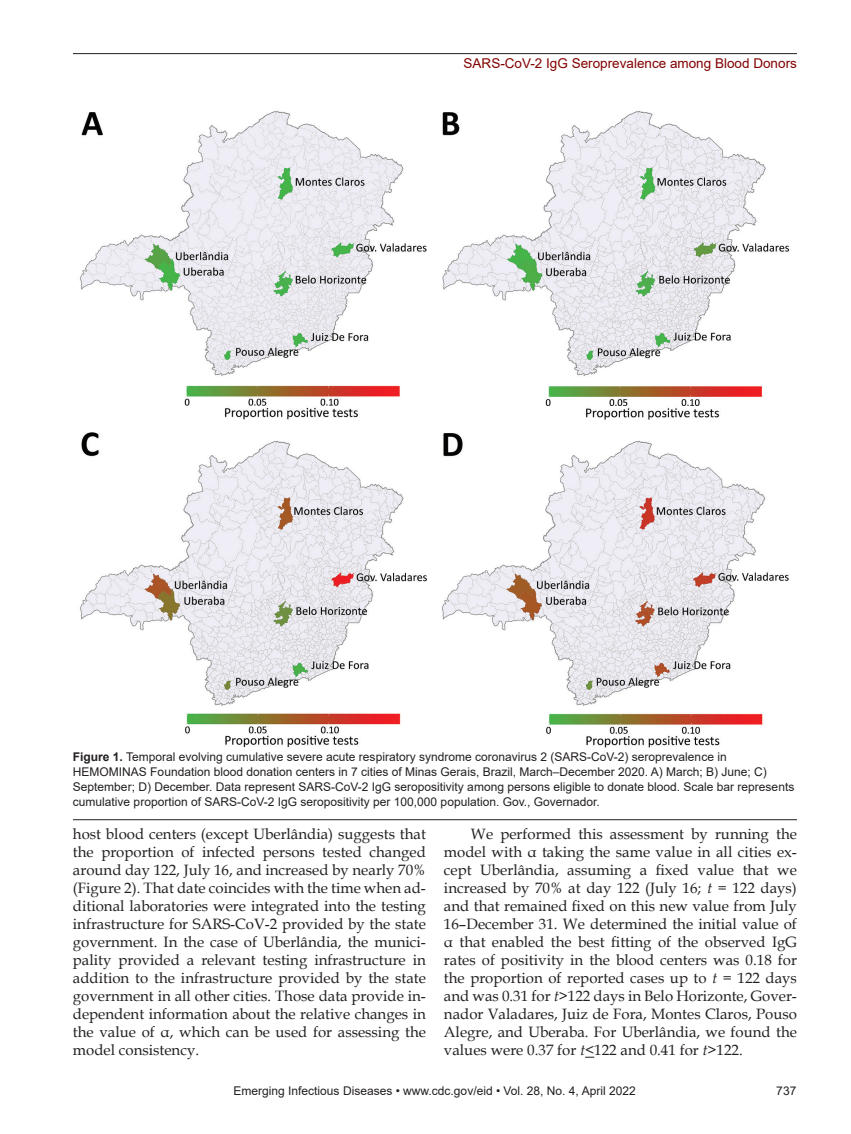
<style>
.page{position:relative;width:851px;height:1134px;background:#fff}
.page>*{position:absolute;margin:0;border:0;box-sizing:border-box;transform-origin:0 0}
.BodyText2{font:15px/18px "Book Antiqua";color:#231f20;text-align:justify}
.Body_Text{font:15px/18px "Book Antiqua";color:#231f20;text-align:justify}
.Running_Head{font:13.5px "Arial";color:#820301}
.Figure_Legend{font:12px/15px "Arial";color:#231f20}
.s1{font-weight:700}
.s2{font-style:italic}
</style>
<div class="page">
<hr style="left:73px;top:53px;width:723px;height:1px;background:#231f20">
<img style="left:80px;top:111px;width:710px;height:637px">
<hr style="left:73px;top:819px;width:723px;height:1px;background:#231f20">
<p class="Running_Head" style="left:463px;top:54px;width:335px">SARS-CoV-2 IgG Seroprevalence among Blood Donors</p>
<p class="Figure_Legend" style="left:73px;top:750px;width:722px"><span class="s1">Figure 1.</span> Temporal evolving cumulative severe acute respiratory syndrome coronavirus 2 (SARS-CoV-2) seroprevalence in HEMOMINAS Foundation blood donation centers in 7 cities of Minas Gerais, Brazil, March–December 2020. A) March; B) June; C)<br>September; D) December. Data represent SARS-CoV-2 IgG seropositivity among persons eligible to donate blood. Scale bar represents cumulative proportion of SARS-CoV-2 IgG seropositivity per 100,000 population. Gov., Governador.</p>
<p class="BodyText2" style="left:73px;top:825px;width:354px">host blood centers (except Uberlândia) suggests that the proportion of infected persons tested changed around day 122, July 16, and increased by nearly 70% (Figure 2). That date coincides with the time when ad&shy;ditional laboratories were integrated into the testing infrastructure for SARS-CoV-2 provided by the state government. In the case of Uberlândia, the munici&shy;pality provided a relevant testing infrastructure in addition to the infrastructure provided by the state government in all other cities. Those data provide in&shy;dependent information about the relative changes in the value of α, which can be used for assessing the model consistency.</p>
<p class="Body_Text" style="left:444px;top:825px;width:354px;text-indent:27px">We performed this assessment by running the model with α taking the same value in all cities ex&shy;cept Uberlândia, assuming a fixed value that we increased by 70% at day 122 (July 16; <span class="s2">t</span> = 122 days) and that remained fixed on this new value from July 16–December 31. We determined the initial value of α that enabled the best fitting of the observed IgG rates of positivity in the blood centers was 0.18 for the proportion of reported cases up to <span class="s2">t</span> = 122 days and was 0.31 for <span class="s2">t</span>&gt;122 days in Belo Horizonte, Gover&shy;nador Valadares, Juiz de Fora, Montes Claros, Pouso Alegre, and Uberaba. For Uberlândia, we found the values were 0.37 for <span class="s2">t</span>&lt;122 and 0.41 for <span class="s2">t</span>&gt;122.</p>
<p class="Figure_Legend" style="left:233px;top:1084px;width:403px">Emerging Infectious Diseases • www.cdc.gov/eid • Vol. 28, No. 4, April 2022</p>
<p class="Figure_Legend" style="left:776px;top:1084px;width:22px">737</p>
</div>
